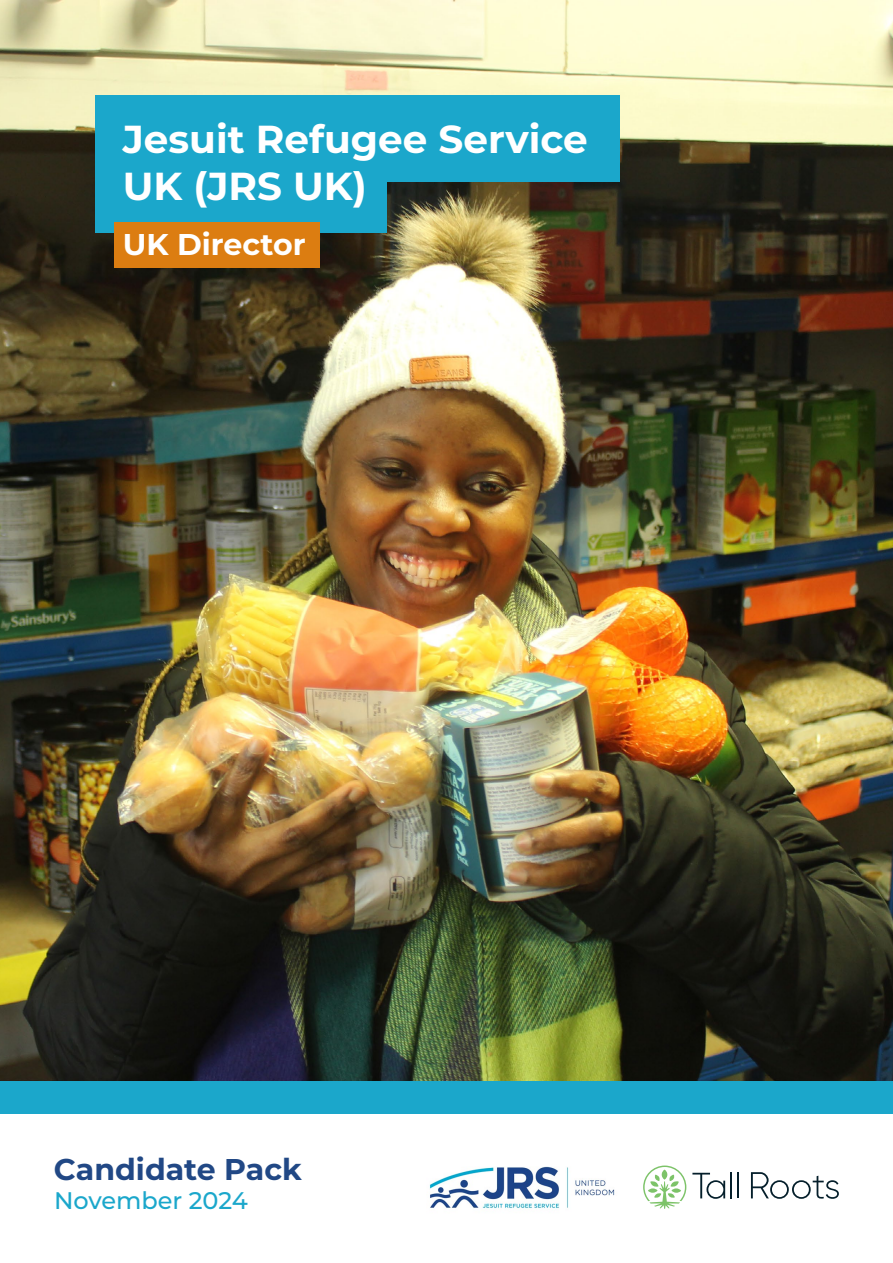
<style>
.page{position:relative;width:893px;height:1263px;background:#fff}
.page>*{position:absolute;margin:0;border:0;box-sizing:border-box;transform-origin:0 0}
.t1{font:700 39px/46.8px "Montserrat";color:#fff}
.t2{font:700 30px "Montserrat";color:#214885}
.t3{font:700 30px "Montserrat";color:#fff}
.t4{font:500 24px "Montserrat";color:#1ba7cb}
</style>
<div class="page">
<div style="left:0;top:0;width:893px;height:1113px;background:#1ba7cb"></div>
<img style="left:0;top:0;width:893px;height:1080px">
<svg style="left:692px;top:1173px;width:33px;height:26px"></svg>
<hr style="left:730px;top:1172px;width:2px;height:26px;background:#051f2b">
<hr style="left:737px;top:1172px;width:2px;height:26px;background:#051f2b">
<svg style="left:751px;top:1172px;width:88px;height:27px"></svg>
<svg style="left:643px;top:1165px;width:43px;height:44px"></svg>
<img style="left:429px;top:1166px;width:186px;height:43px">
<div style="left:96px;top:146px;width:291px;height:87px;background:#1ba7cb"></div>
<div style="left:114px;top:222px;width:206px;height:46px;background:#dc7d11"></div>
<div style="left:96px;top:95px;width:524px;height:87px;background:#1ba7cb"></div>
<p class="t1" style="left:123px;top:114px;width:466px">Jesuit Refugee Service<br>UK (JRS UK)</p>
<p class="t3" style="left:123px;top:223px;width:184px">UK Director</p>
<p class="t2" style="left:54px;top:1148px;width:249px">Candidate Pack</p>
<p class="t4" style="left:54px;top:1183px;width:195px">November 2024</p>
</div>
